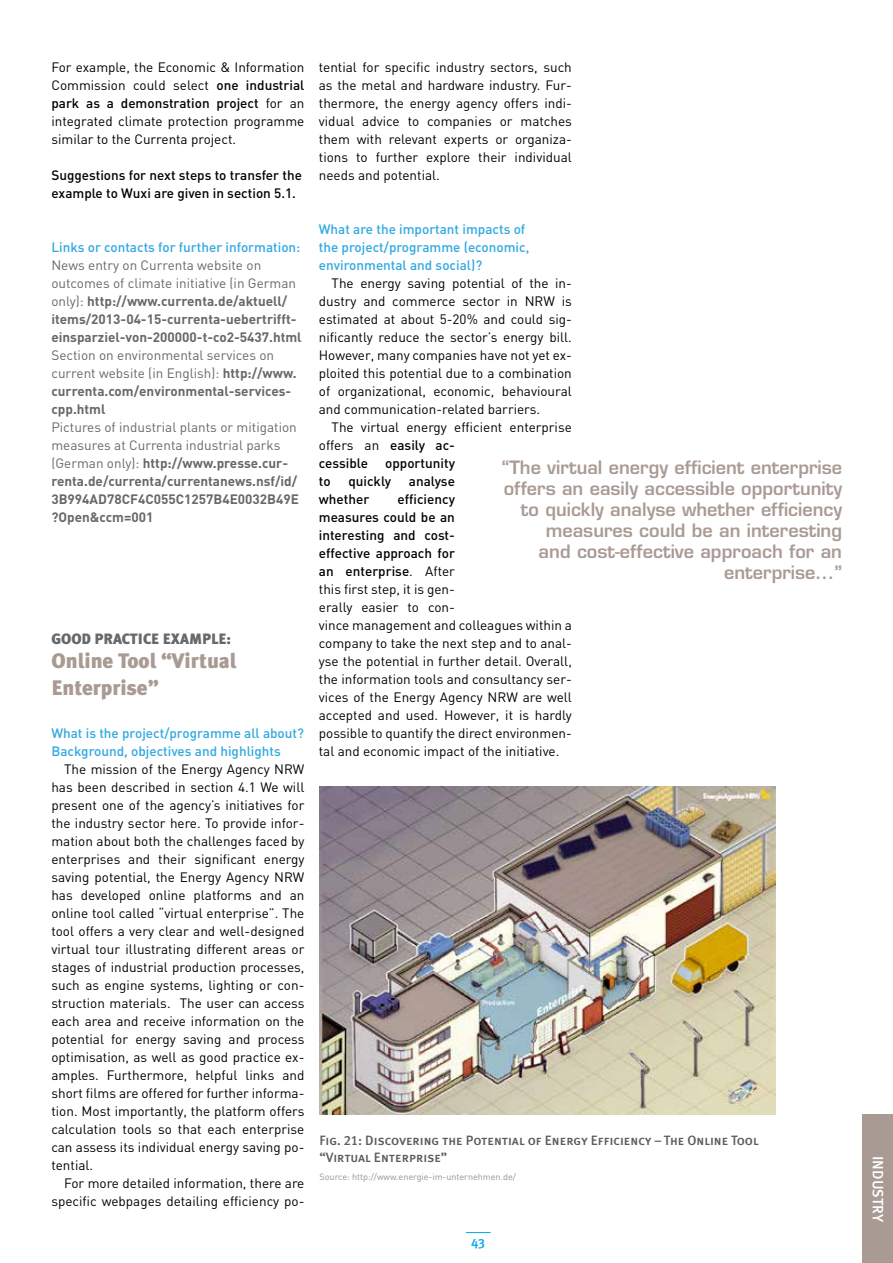
<style>
.page{position:relative;width:893px;height:1263px;background:#fff}
.page>*{position:absolute;margin:0;border:0;box-sizing:border-box;transform-origin:0 0}
.t1{font:900 21px/27px "Meta Plus";color:#a99b94}
.t2{font:600 18px/21px "Eurostile LT Std";color:#a99b94;text-align:right}
.t3{font:900 15px "Meta Plus";letter-spacing:.07em;color:#68676c}
.t4{font:500 15px "Meta Plus";letter-spacing:.005em;color:#fff}
.t5{font:13.5px/18px "DIN";color:#000;text-align:justify}
.t6{font:700 13.5px/18px "DIN";color:#68676c}
.t7{font:500 13.5px/18px "DIN";color:#30a8e1}
.t8{font:13.5px/18px "DIN";color:#68676c}
.t9{font:500 13.5px/18px "DIN";color:#000}
.t10{font:13.5px/16.2px "Meta Plus Medium Caps";color:#5c5b60}
.t11{font:500 13.5px "Meta Plus";color:#00a6eb}
.t12{font:9px "DIN";color:#929296}
.s1{font-weight:500}
.s2{font-weight:400}
.s3{font-weight:700}
</style>
<div class="page">
<svg style="left:466px;top:1232px;width:25px;height:1px"></svg>
<div style="left:863px;top:1114px;width:30px;height:149px;background:#a99b94"></div>
<img style="left:320px;top:787px;width:455px;height:327px">
<p class="t5" style="left:51px;top:58px;width:254px">For example, the Economic &amp; Information Commission could select <span class="s1">one industrial park as a demonstration project</span> for an integrated climate protection programme similar to the Currenta project.</p>
<p class="t9" style="left:51px;top:166px;width:252px">Suggestions for next steps to transfer the example to Wuxi are given in section 5.1.</p>
<p class="t7" style="left:51px;top:238px;width:250px">Links or contacts for further information:</p>
<p class="t6" style="left:51px;top:255px;width:252px"><span class="s2">News entry on Currenta website on outcomes of climate initiative (in German only):</span> http://www.currenta.de/aktuell/ items/2013-04-15-currenta-uebertrifft&shy;einsparziel-von-200000-t-co2-5437.html</p>
<p class="t8" style="left:51px;top:346px;width:247px">Section on environmental services on current website (in English): <span class="s3">http://www. currenta.com/environmental-services&shy;cpp.html</span></p>
<p class="t6" style="left:51px;top:417px;width:249px"><span class="s2">Pictures of industrial plants or mitigation measures at Currenta industrial parks (German only):</span> http://www.presse.cur&shy;renta.de/currenta/currentanews.nsf/id/ 3B994AD78CF4C055C1257B4E0032B49E ?Open&amp;ccm=001</p>
<p class="t3" style="left:51px;top:629px;width:181px">Good Practice Example:</p>
<h1 class="t1" style="left:51px;top:647px;width:187px">Online Tool “Virtual<br>Enterprise”</h1>
<p class="t7" style="left:51px;top:724px;width:254px">What is the project/programme all about?<br>Background, objectives and highlights</p>
<p class="t5" style="left:51px;top:760px;width:254px;text-indent:13px">The mission of the Energy Agency NRW has been described in section 4.1 We will present one of the agency’s initiatives for the industry sector here. To provide infor&shy;mation about both the challenges faced by enterprises and their significant energy saving potential, the Energy Agency NRW has developed online platforms and an online tool called “virtual enterprise”. The tool offers a very clear and well-designed virtual tour illustrating different areas or stages of industrial production processes, such as engine systems, lighting or con&shy;struction materials. The user can access each area and receive information on the potential for energy saving and process optimisation, as well as good practice ex&shy;amples. Furthermore, helpful links and short films are offered for further informa&shy;tion. Most importantly, the platform offers calculation tools so that each enterprise can assess its individual energy saving po&shy;tential.</p>
<p class="t5" style="left:51px;top:1174px;width:254px;text-align:right">For more detailed information, there are specific webpages detailing efficiency po-</p>
<p class="t5" style="left:319px;top:58px;width:254px">tential for specific industry sectors, such as the metal and hardware industry. Fur&shy;thermore, the energy agency offers indi&shy;vidual advice to companies or matches them with relevant experts or organiza&shy;tions to further explore their individual needs and potential.</p>
<p class="t7" style="left:319px;top:219px;width:212px">What are the important impacts of the project/programme (economic, environmental and social)?</p>
<p class="t5" style="left:319px;top:274px;width:254px;text-indent:13px">The energy saving potential of the in&shy;dustry and commerce sector in NRW is estimated at about 5-20% and could sig&shy;nificantly reduce the sector’s energy bill.<br>However, many companies have not yet ex&shy;ploited this potential due to a combination of organizational, economic, behavioural and communication-related barriers.</p>
<p class="t5" style="left:319px;top:418px;width:254px;text-align:left;text-indent:13px">The virtual energy efficient enterprise offers an <span class="s1">easily ac-<br>cessible</span></p>
<p class="t9" style="left:385px;top:453px;width:71px">opportunity</p>
<h2 class="t2" style="left:502px;top:457px;width:342px">“The virtual energy efficient enterprise offers an easily accessible opportunity to quickly analyse whether efficiency measures could be an interesting<br>and cost-effective approach for an enterprise...”</h2>
<p class="t9" style="left:319px;top:471px;width:13px">to</p>
<p class="t9" style="left:348px;top:471px;width:44px">quickly</p>
<p class="t9" style="left:409px;top:471px;width:48px">analyse</p>
<p class="t9" style="left:319px;top:489px;width:52px">whether</p>
<p class="t5" style="left:319px;top:490px;width:254px;text-align:left;text-indent:79px"><span class="s1">efficiency<br>measures could be an<br>interesting and cost-<br>effective approach for<br>an enterprise</span>. After<br>this first step, it is gen-<br>erally easier to con-<br>vince management and colleagues within a company to take the next step and to anal&shy;yse the potential in further detail. Overall, the information tools and consultancy ser&shy;vices of the Energy Agency NRW are well accepted and used. However, it is hardly possible to quantify the direct environmen&shy;tal and economic impact of the initiative.</p>
<p class="t10" style="left:320px;top:1132px;width:441px">Fig. 21: Discovering the Potential of Energy Efficiency – The Online Tool “Virtual Enterprise”</p>
<p class="t12" style="left:320px;top:1171px;width:198px">Source: http://www.energie-im-unternehmen.de/</p>
<p class="t11" style="left:471px;top:1234px;width:16px">43</p>
<p class="t4" style="left:887px;top:1155px;width:68px;rotate:90deg">INDUSTRY</p>
</div>
